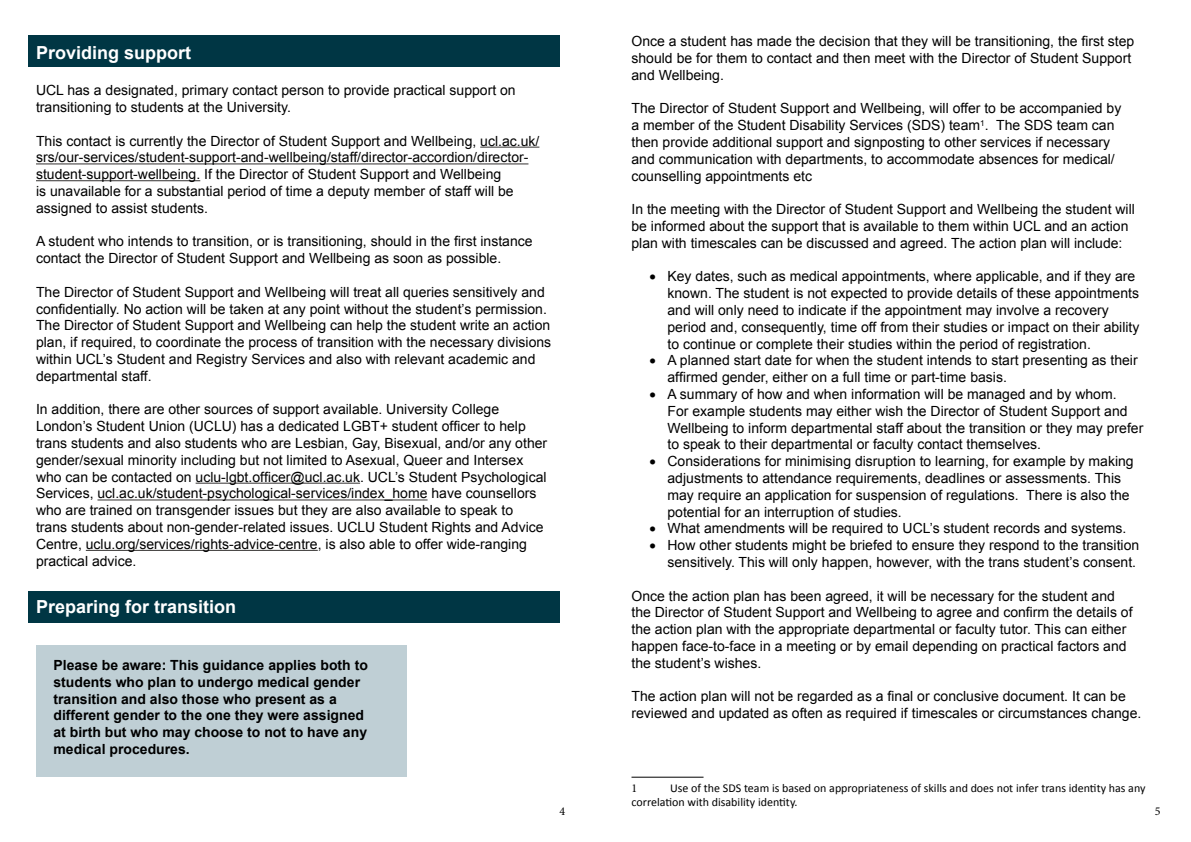
<style>
.page{position:relative;width:1191px;height:842px;background:#fff}
.page>*{position:absolute;margin:0;border:0;box-sizing:border-box;transform-origin:0 0}
.t1{font:700 18px "Arial";color:#fff}
.t2{font:14px/16.8px "Arial";color:#000}
.t3{font:700 14px/16.8px "Arial";color:#000}
.t4{font:12px/14.4px "Calibri";color:#000}
.t5{font:12px "Minion Pro";color:#000}
</style>
<div class="page">
<hr style="left:480px;top:147px;width:59px;height:1px;background:#393736">
<hr style="left:36px;top:163px;width:492px;height:1px;background:#393736">
<hr style="left:36px;top:180px;width:164px;height:1px;background:#393736">
<hr style="left:196px;top:483px;width:164px;height:1px;background:#393736">
<hr style="left:97px;top:499px;width:330px;height:1px;background:#393736">
<hr style="left:86px;top:550px;width:232px;height:1px;background:#393736">
<div style="left:28px;top:36px;width:531px;height:31px;background:#003644"></div>
<div style="left:28px;top:591px;width:531px;height:31px;background:#003644"></div>
<hr style="left:631px;top:777px;width:72px;height:1px;background:#000">
<div style="left:36px;top:645px;width:370px;height:132px;background:#bfcfd5"></div>
<p class="t1" style="left:36px;top:40px;width:157px">Providing support</p>
<p class="t2" style="left:36px;top:82px;width:481px">UCL has a designated, primary contact person to provide practical support on transitioning to students at the University.</p>
<p class="t2" style="left:36px;top:132px;width:505px">This contact is currently the Director of Student Support and Wellbeing, ucl.ac.uk/ srs/our-services/student-support-and-wellbeing/staff/director-accordion/director&shy;student-support-wellbeing. If the Director of Student Support and Wellbeing<br>is unavailable for a substantial period of time a deputy member of staff will be assigned to assist students.</p>
<p class="t2" style="left:36px;top:233px;width:498px">A student who intends to transition, or is transitioning, should in the first instance contact the Director of Student Support and Wellbeing as soon as possible.</p>
<p class="t2" style="left:36px;top:284px;width:517px">The Director of Student Support and Wellbeing will treat all queries sensitively and confidentially. No action will be taken at any point without the student’s permission.<br>The Director of Student Support and Wellbeing can help the student write an action plan, if required, to coordinate the process of transition with the necessary divisions within UCL’s Student and Registry Services and also with relevant academic and departmental staff.</p>
<p class="t2" style="left:36px;top:401px;width:513px">In addition, there are other sources of support available. University College London’s Student Union (UCLU) has a dedicated LGBT+ student officer to help trans students and also students who are Lesbian, Gay, Bisexual, and/or any other gender/sexual minority including but not limited to Asexual, Queer and Intersex who can be contacted on uclu-lgbt.officer@ucl.ac.uk. UCL’s Student Psychological Services, ucl.ac.uk/student-psychological-services/index_home have counsellors who are trained on transgender issues but they are also available to speak to trans students about non-gender-related issues. UCLU Student Rights and Advice Centre, uclu.org/services/rights-advice-centre, is also able to offer wide-ranging practical advice.</p>
<p class="t1" style="left:36px;top:595px;width:202px">Preparing for transition</p>
<p class="t3" style="left:53px;top:657px;width:316px">Please be aware: This guidance applies both to students who plan to undergo medical gender transition and also those who present as a different gender to the one they were assigned at birth but who may choose to not to have any medical procedures.</p>
<p class="t2" style="left:631px;top:33px;width:504px">Once a student has made the decision that they will be transitioning, the first step should be for them to contact and then meet with the Director of Student Support and Wellbeing.</p>
<p class="t2" style="left:631px;top:100px;width:491px">The Director of Student Support and Wellbeing, will offer to be accompanied by a member of the Student Disability Services (SDS) team<sup>1</sup>. The SDS team can then provide additional support and signposting to other services if necessary and communication with departments, to accommodate absences for medical/ counselling appointments etc</p>
<p class="t2" style="left:631px;top:201px;width:505px">In the meeting with the Director of Student Support and Wellbeing the student will be informed about the support that is available to them within UCL and an action plan with timescales can be discussed and agreed. The action plan will include:</p>
<p class="t2" style="left:667px;top:268px;width:473px;text-indent:-18px">• Key dates, such as medical appointments, where applicable, and if they are known. The student is not expected to provide details of these appointments and will only need to indicate if the appointment may involve a recovery period and, consequently, time off from their studies or impact on their ability to continue or complete their studies within the period of registration.</p>
<p class="t2" style="left:667px;top:352px;width:472px;text-indent:-18px">• A planned start date for when the student intends to start presenting as their affirmed gender, either on a full time or part-time basis.</p>
<p class="t2" style="left:667px;top:386px;width:477px;text-indent:-18px">• A summary of how and when information will be managed and by whom.<br>For example students may either wish the Director of Student Support and Wellbeing to inform departmental staff about the transition or they may prefer to speak to their departmental or faculty contact themselves.</p>
<p class="t2" style="left:667px;top:453px;width:468px;text-indent:-18px">• Considerations for minimising disruption to learning, for example by making adjustments to attendance requirements, deadlines or assessments. This may require an application for suspension of regulations. There is also the potential for an interruption of studies.</p>
<p class="t2" style="left:649px;top:520px;width:478px">• What amendments will be required to UCL’s student records and systems.</p>
<p class="t2" style="left:649px;top:537px;width:491px;text-align:right">• How other students might be briefed to ensure they respond to the transition sensitively. This will only happen, however, with the trans student’s consent.</p>
<p class="t2" style="left:631px;top:587px;width:502px">Once the action plan has been agreed, it will be necessary for the student and the Director of Student Support and Wellbeing to agree and confirm the details of the action plan with the appropriate departmental or faculty tutor. This can either happen face-to-face in a meeting or by email depending on practical factors and the student’s wishes.</p>
<p class="t2" style="left:631px;top:688px;width:511px">The action plan will not be regarded as a final or conclusive document. It can be reviewed and updated as often as required if timescales or circumstances change.</p>
<p class="t4" style="left:631px;top:780px;width:515px;text-indent:39px">Use of the SDS team is based on appropriateness of skills and does not infer trans identity has any correlation with disability identity.</p>
<p class="t5" style="left:631px;top:780px;width:7px">1</p>
<p class="t5" style="left:559px;top:803px;width:7px">4</p>
<p class="t5" style="left:1155px;top:803px;width:7px">5</p>
</div>
